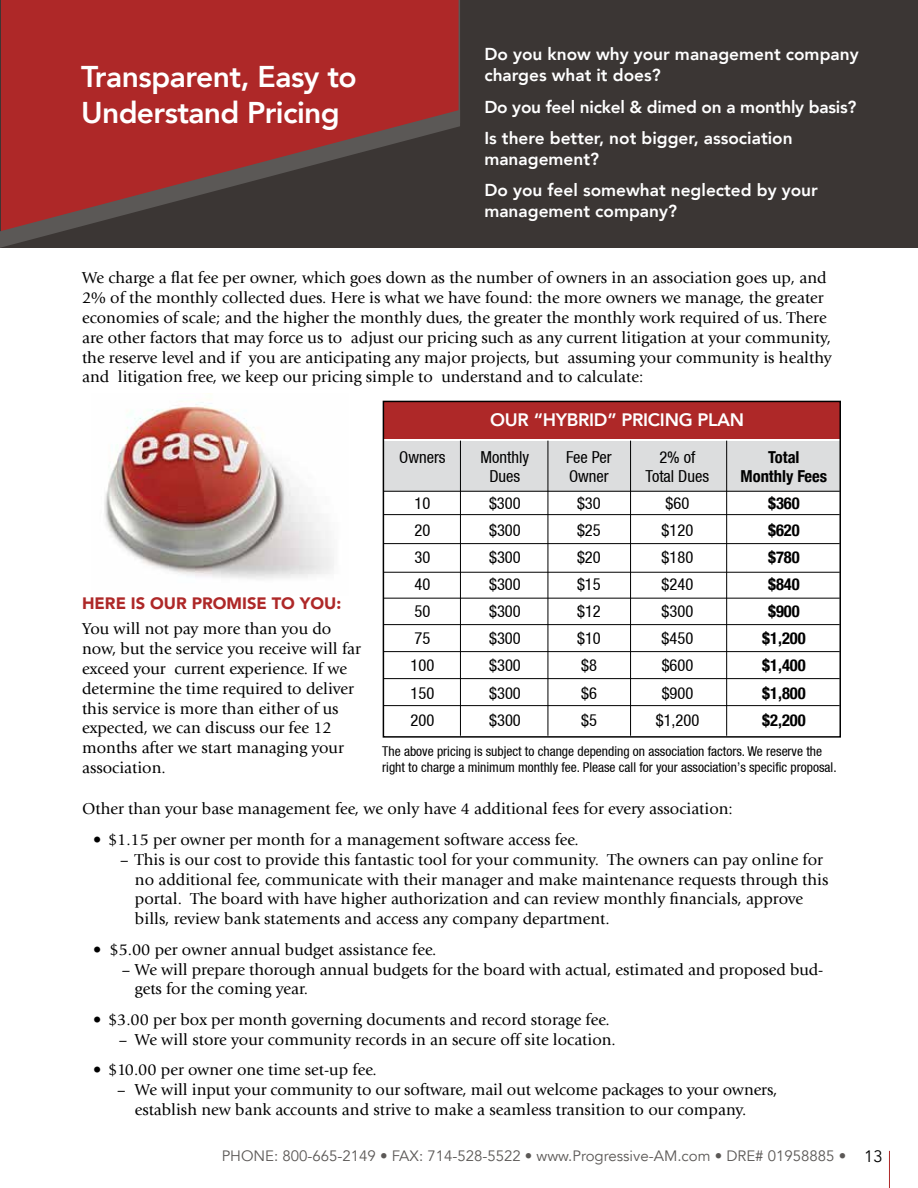
<style>
.page{position:relative;width:918px;height:1188px;background:#fff}
.page>*{position:absolute;margin:0;border:0;box-sizing:border-box;transform-origin:0 0}
.t1{font:800 30px/36px "Avenir";letter-spacing:-.02em;color:#fff}
.t2{font:800 18px "Avenir";letter-spacing:-.015em;color:#fff}
.t3{font:800 17.25px/31.5px "Avenir";color:#fff}
.t4{font:16.5px/19.8px "Giovanni";color:#000}
.t5{font:condensed 16.5px "Helvetica Neue LT";color:#000}
.t6{font:700 condensed 16.5px "Helvetica Neue";color:#000}
.t7{font:900 16.5px "Avenir";color:#ae2828}
.t8{font:15px "Avenir";color:#5b5856}
.t9{font:condensed 13.5px/16.2px "Helvetica Neue LT";color:#000}
.s1{font-size:16.5px;color:#000}
</style>
<div class="page">
<hr style="left:889px;top:1151px;width:1px;height:37px;background:#ae2828">
<img style="left:104px;top:401px;width:230px;height:179px">
<div style="left:0;top:0;width:918px;height:247px;background:#3b3634"></div>
<div style="left:1px;top:0;width:458px;height:110px;background:#ae2828"></div>
<hr style="left:459px;top:0;width:1px;height:123px;background:#5b5856">
<svg style="left:0;top:110px;width:460px;height:138px"></svg>
<div style="left:383px;top:401px;width:457px;height:37px;background:#ae2828"></div>
<div style="left:383px;top:441px;width:457px;height:50px;background:#dcddde"></div>
<div style="left:383px;top:401px;width:458px;height:337px;border:2px solid #000"></div>
<hr style="left:383px;top:514px;width:457px;height:1px;background:#000">
<hr style="left:383px;top:543px;width:457px;height:1px;background:#000">
<hr style="left:383px;top:572px;width:457px;height:1px;background:#000">
<hr style="left:383px;top:598px;width:457px;height:1px;background:#000">
<hr style="left:383px;top:624px;width:457px;height:1px;background:#000">
<hr style="left:383px;top:651px;width:457px;height:1px;background:#000">
<hr style="left:383px;top:678px;width:457px;height:1px;background:#000">
<hr style="left:460px;top:441px;width:1px;height:295px;background:#000">
<hr style="left:548px;top:441px;width:1px;height:295px;background:#000">
<hr style="left:630px;top:441px;width:1px;height:295px;background:#000">
<hr style="left:726px;top:441px;width:1px;height:295px;background:#000">
<hr style="left:383px;top:705px;width:457px;height:1px;background:#000">
<hr style="left:383px;top:491px;width:457px;height:1px;background:#000">
<h1 class="t1" style="left:81px;top:59px;width:277px">Transparent, Easy to<br>Understand Pricing</h1>
<p class="t3" style="left:484px;top:44px;width:376px;line-height:20.7px">Do you know why your management company charges what it does?</p>
<p class="t3" style="left:484px;top:91px;width:374px">Do you feel nickel &amp; dimed on a monthly basis?<br>Is there better, not bigger, association</p>
<p class="t3" style="left:484px;top:143px;width:335px">management?<br>Do you feel somewhat neglected by your</p>
<p class="t3" style="left:484px;top:195px;width:194px">management company?</p>
<p class="t4" style="left:82px;top:268px;width:751px">We charge a flat fee per owner, which goes down as the number of owners in an association goes up, and 2% of the monthly collected dues. Here is what we have found: the more owners we manage, the greater economies of scale; and the higher the monthly dues, the greater the monthly work required of us. There are other factors that may force us to adjust our pricing such as any current litigation at your community, the reserve level and if you are anticipating any major projects, but assuming your community is healthy and litigation free, we keep our pricing simple to understand and to calculate:</p>
<p class="t7" style="left:82px;top:589px;width:261px">HERE IS OUR PROMISE TO YOU:</p>
<p class="t4" style="left:82px;top:619px;width:280px">You will not pay more than you do now, but the service you receive will far exceed your current experience. If we determine the time required to deliver this service is more than either of us expected, we can discuss our fee 12 months after we start managing your association.</p>
<p class="t2" style="left:490px;top:406px;width:256px">OUR “HYBRID” PRICING PLAN</p>
<p class="t5" style="left:399px;top:447px;width:48px">Owners</p>
<p class="t5" style="left:481px;top:447px;width:50px">Monthly</p>
<p class="t5" style="left:566px;top:447px;width:47px">Fee Per</p>
<p class="t5" style="left:659px;top:447px;width:38px">2% of</p>
<p class="t6" style="left:768px;top:443px;width:33px">Total</p>
<p class="t5" style="left:489px;top:467px;width:32px">Dues</p>
<p class="t5" style="left:569px;top:467px;width:41px">Owner</p>
<p class="t5" style="left:646px;top:467px;width:65px">Total Dues</p>
<p class="t6" style="left:741px;top:462px;width:88px">Monthly Fees</p>
<p class="t5" style="left:414px;top:494px;width:17px">10</p>
<p class="t5" style="left:489px;top:494px;width:33px">$300</p>
<p class="t5" style="left:577px;top:494px;width:25px">$30</p>
<p class="t5" style="left:666px;top:494px;width:25px">$60</p>
<p class="t6" style="left:768px;top:490px;width:33px">$360</p>
<p class="t5" style="left:415px;top:521px;width:17px">20</p>
<p class="t5" style="left:489px;top:521px;width:33px">$300</p>
<p class="t5" style="left:577px;top:521px;width:25px">$25</p>
<p class="t5" style="left:662px;top:521px;width:33px">$120</p>
<p class="t6" style="left:768px;top:517px;width:33px">$620</p>
<p class="t5" style="left:415px;top:548px;width:17px">30</p>
<p class="t5" style="left:489px;top:548px;width:33px">$300</p>
<p class="t5" style="left:577px;top:548px;width:25px">$20</p>
<p class="t5" style="left:662px;top:548px;width:33px">$180</p>
<p class="t6" style="left:768px;top:544px;width:33px">$780</p>
<p class="t5" style="left:415px;top:575px;width:17px">40</p>
<p class="t5" style="left:489px;top:575px;width:33px">$300</p>
<p class="t5" style="left:577px;top:575px;width:25px">$15</p>
<p class="t5" style="left:662px;top:575px;width:33px">$240</p>
<p class="t6" style="left:768px;top:571px;width:33px">$840</p>
<p class="t5" style="left:415px;top:602px;width:17px">50</p>
<p class="t5" style="left:489px;top:602px;width:33px">$300</p>
<p class="t5" style="left:577px;top:602px;width:25px">$12</p>
<p class="t5" style="left:662px;top:602px;width:33px">$300</p>
<p class="t6" style="left:768px;top:598px;width:33px">$900</p>
<p class="t5" style="left:415px;top:629px;width:17px">75</p>
<p class="t5" style="left:489px;top:629px;width:33px">$300</p>
<p class="t5" style="left:577px;top:629px;width:25px">$10</p>
<p class="t5" style="left:662px;top:629px;width:33px">$450</p>
<p class="t6" style="left:762px;top:625px;width:45px">$1,200</p>
<p class="t5" style="left:411px;top:656px;width:25px">100</p>
<p class="t5" style="left:489px;top:656px;width:33px">$300</p>
<p class="t5" style="left:581px;top:656px;width:17px">$8</p>
<p class="t5" style="left:662px;top:656px;width:33px">$600</p>
<p class="t6" style="left:762px;top:652px;width:45px">$1,400</p>
<p class="t5" style="left:411px;top:683px;width:25px">150</p>
<p class="t5" style="left:489px;top:683px;width:33px">$300</p>
<p class="t5" style="left:581px;top:683px;width:17px">$6</p>
<p class="t5" style="left:662px;top:683px;width:33px">$900</p>
<p class="t6" style="left:762px;top:679px;width:45px">$1,800</p>
<p class="t5" style="left:411px;top:710px;width:25px">200</p>
<p class="t5" style="left:489px;top:710px;width:33px">$300</p>
<p class="t5" style="left:581px;top:710px;width:17px">$5</p>
<p class="t5" style="left:656px;top:710px;width:45px">$1,200</p>
<p class="t6" style="left:762px;top:706px;width:45px">$2,200</p>
<p class="t9" style="left:382px;top:743px;width:456px">The above pricing is subject to change depending on association factors. We reserve the right to charge a minimum monthly fee. Please call for your association’s specific proposal.</p>
<p class="t4" style="left:82px;top:799px;width:652px">Other than your base management fee, we only have 4 additional fees for every association:</p>
<p class="t4" style="left:93px;top:830px;width:487px">• $1.15 per owner per month for a management software access fee.</p>
<p class="t4" style="left:135px;top:850px;width:695px;text-indent:-15px">– This is our cost to provide this fantastic tool for your community. The owners can pay online for no additional fee, communicate with their manager and make maintenance requests through this portal. The board with have higher authorization and can review monthly financials, approve bills, review bank statements and access any company department.</p>
<p class="t4" style="left:93px;top:940px;width:345px">• $5.00 per owner annual budget assistance fee.</p>
<p class="t4" style="left:135px;top:959px;width:690px;text-indent:-13px">– We will prepare thorough annual budgets for the board with actual, estimated and proposed bud&shy;gets for the coming year.</p>
<p class="t4" style="left:93px;top:1010px;width:518px">• $3.00 per box per month governing documents and record storage fee.</p>
<p class="t4" style="left:118px;top:1030px;width:499px">– We will store your community records in an secure off site location.</p>
<p class="t4" style="left:93px;top:1060px;width:285px">• $10.00 per owner one time set-up fee.</p>
<p class="t4" style="left:135px;top:1080px;width:644px;text-indent:-18px">– We will input your community to our software, mail out welcome packages to your owners, establish new bank accounts and strive to make a seamless transition to our company.</p>
<p class="t8" style="left:222px;top:1147px;width:662px">PHONE: 800-665-2149 • FAX: 714-528-5522 • www.Progressive-AM.com • DRE# 01958885 • <span class="s1">13</span></p>
</div>
